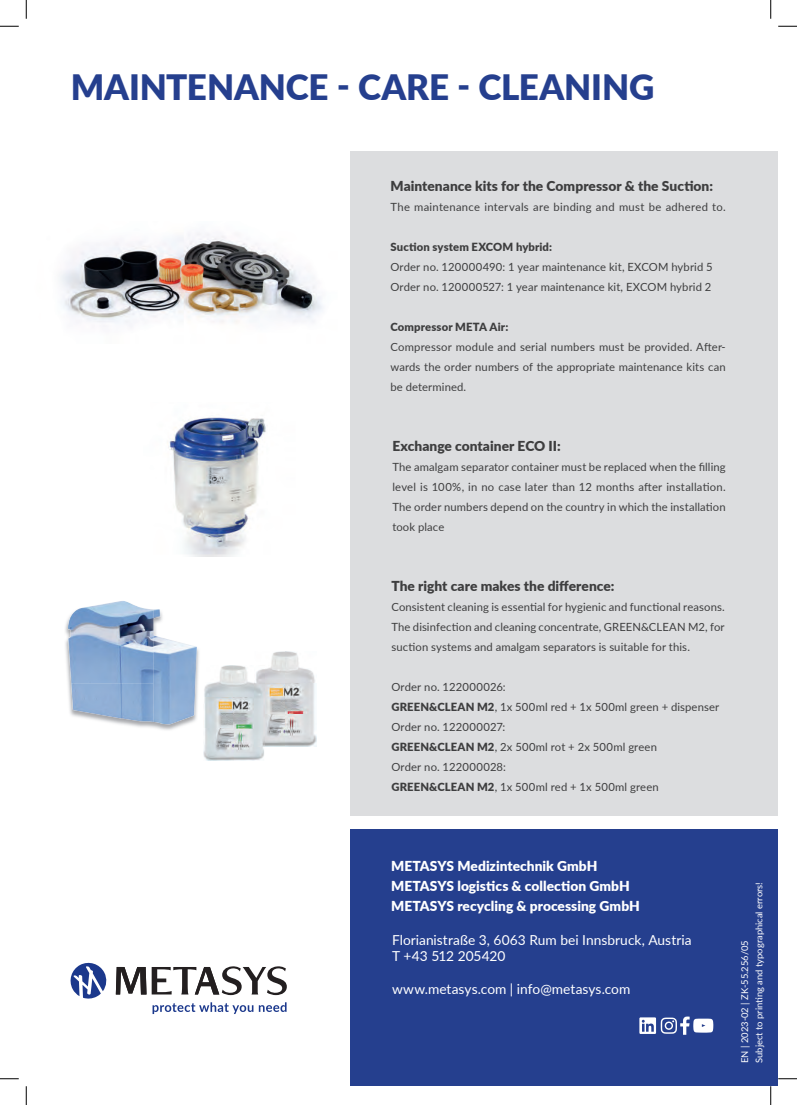
<style>
.page{position:relative;width:797px;height:1105px;background:#fff}
.page>*{position:absolute;margin:0;border:0;box-sizing:border-box;transform-origin:0 0}
.t1{font:900 35px "Lato";letter-spacing:-.005em;color:#253f8e}
.t2{font:900 13.75px "Lato";letter-spacing:.005em;color:#3e3e3f}
.t3{font:13.75px/16.5px "Lato";color:#fff}
.t4{font:900 13.75px/20px "Lato";letter-spacing:.005em;color:#fff}
.t5{font:11.25px/20px "Lato";letter-spacing:.01em;color:#3e3e3f;text-align:justify}
.t6{font:900 11.25px "Lato";letter-spacing:.01em;color:#3e3e3f}
.t7{font:9.38px/14.4px "Lato";color:#fff}
.s1{font-weight:900}
</style>
<div class="page">
<div style="left:350px;top:830px;width:427px;height:256px;background:#253f8e"></div>
<svg style="left:152px;top:966px;width:135px;height:29px"></svg>
<svg style="left:116px;top:967px;width:30px;height:27px"></svg>
<svg style="left:71px;top:963px;width:36px;height:36px"></svg>
<svg style="left:152px;top:1002px;width:101px;height:12px"></svg>
<svg style="left:259px;top:1002px;width:27px;height:10px"></svg>
<div style="left:350px;top:151px;width:427px;height:665px;background:#dcdddf"></div>
<svg style="left:639px;top:1016px;width:74px;height:19px"></svg>
<img style="left:264px;top:651px;width:51px;height:32px">
<img style="left:264px;top:683px;width:52px;height:64px">
<img style="left:204px;top:665px;width:51px;height:64px">
<img style="left:203px;top:729px;width:61px;height:32px">
<img style="left:255px;top:669px;width:9px;height:78px">
<img style="left:60px;top:233px;width:263px;height:90px">
<img style="left:65px;top:620px;width:134px;height:110px">
<img style="left:68px;top:601px;width:85px;height:82px">
<img style="left:153px;top:609px;width:44px;height:115px">
<img style="left:71px;top:683px;width:83px;height:39px">
<img style="left:167px;top:417px;width:99px;height:140px">
<svg style="left:0;top:25px;width:19px;height:2px"></svg>
<svg style="left:778px;top:25px;width:19px;height:2px"></svg>
<svg style="left:0;top:1078px;width:19px;height:1px"></svg>
<svg style="left:778px;top:1078px;width:19px;height:1px"></svg>
<svg style="left:25px;top:0;width:2px;height:19px"></svg>
<svg style="left:25px;top:1086px;width:2px;height:19px"></svg>
<svg style="left:770px;top:0;width:1px;height:19px"></svg>
<svg style="left:770px;top:1086px;width:1px;height:19px"></svg>
<h1 class="t1" style="left:71px;top:61px;width:585px">MAINTENANCE - CARE - CLEANING</h1>
<p class="t2" style="left:390px;top:176px;width:324px">Maintenance kits for the Compressor &amp; the Suction:</p>
<p class="t5" style="left:390px;top:197px;width:337px">The maintenance intervals are binding and must be adhered to.</p>
<p class="t6" style="left:390px;top:239px;width:163px">Suction system EXCOM hybrid:</p>
<p class="t5" style="left:390px;top:257px;width:324px">Order no. 120000490: 1 year maintenance kit, EXCOM hybrid 5<br>Order no. 120000527: 1 year maintenance kit, EXCOM hybrid 2</p>
<p class="t6" style="left:390px;top:319px;width:119px">Compressor META Air:</p>
<p class="t5" style="left:390px;top:337px;width:337px">Compressor module and serial numbers must be provided. After&shy;wards the order numbers of the appropriate maintenance kits can be determined.</p>
<p class="t2" style="left:392px;top:436px;width:170px">Exchange container ECO II:</p>
<p class="t5" style="left:392px;top:457px;width:335px">The amalgam separator container must be replaced when the filling level is 100%, in no case later than 12 months after installation.<br>The order numbers depend on the country in which the installation took place</p>
<p class="t2" style="left:391px;top:576px;width:224px">The right care makes the difference:</p>
<p class="t5" style="left:391px;top:597px;width:335px">Consistent cleaning is essential for hygienic and functional reasons.<br>The disinfection and cleaning concentrate, GREEN&amp;CLEAN M2, for suction systems and amalgam separators is suitable for this.</p>
<p class="t5" style="left:391px;top:677px;width:329px;text-align:left">Order no. 122000026:<br><span class="s1">GREEN&amp;CLEAN M2</span>, 1x 500ml red + 1x 500ml green + dispenser Order no. 122000027:<br><span class="s1">GREEN&amp;CLEAN M2</span>, 2x 500ml rot + 2x 500ml green<br>Order no. 122000028:<br><span class="s1">GREEN&amp;CLEAN M2</span>, 1x 500ml red + 1x 500ml green</p>
<p class="t4" style="left:391px;top:856px;width:250px">METASYS Medizintechnik GmbH<br>METASYS logistics &amp; collection GmbH<br>METASYS recycling &amp; processing GmbH</p>
<p class="t3" style="left:392px;top:931px;width:301px">Florianistraße 3, 6063 Rum bei Innsbruck, Austria<br>T +43 512 205420</p>
<p class="t3" style="left:392px;top:980px;width:240px">www.metasys.com | info@metasys.com</p>
<p class="t7" style="left:737px;top:1063px;width:182px;rotate:-90deg">EN | 2023-02 | ZK-55.256/05<br>Subject to printing and typographical errors!</p>
</div>
